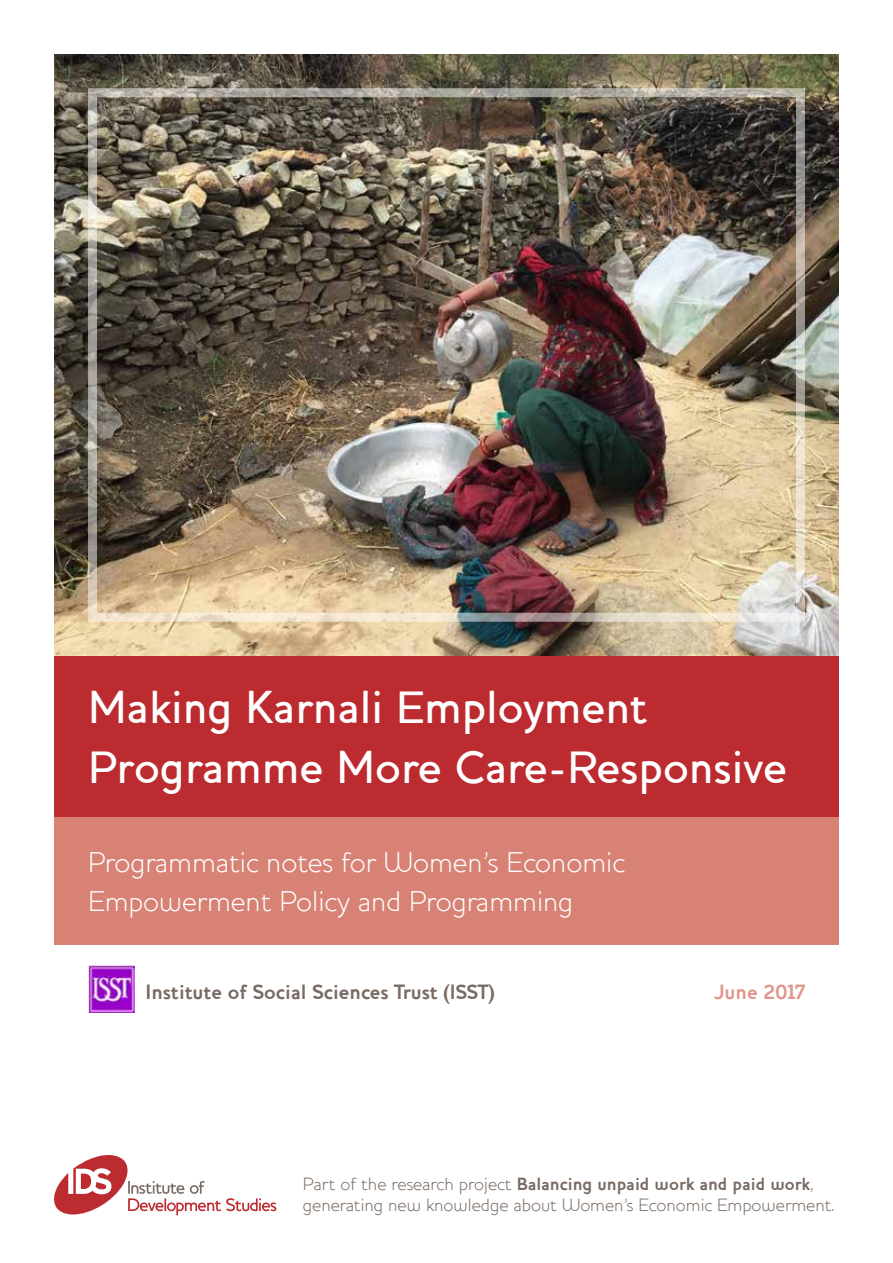
<style>
.page{position:relative;width:893px;height:1263px;background:#fff}
.page>*{position:absolute;margin:0;border:0;box-sizing:border-box;transform-origin:0 0}
.t1{font:500 46.95px/59.8px "Houschka";color:#fff}
.t2{font:300 28.95px/38.8px "Houschka";color:#fff}
.t3{font:700 21px "Houschka";color:#796b63}
.t4{font:700 21px "Houschka";color:#de978a}
.t5{font:300 18px/21.6px "Houschka";color:#796b63}
.s1{font-weight:700}
</style>
<div class="page">
<div style="left:54px;top:811px;width:785px;height:134px;background:#d78275"></div>
<div style="left:54px;top:645px;width:785px;height:172px;background:#bc2b30"></div>
<img style="left:54px;top:54px;width:785px;height:602px">
<svg style="left:54px;top:1155px;width:222px;height:60px"></svg>
<div style="left:88px;top:88px;width:717px;height:534px;border:9px solid #fff"></div>
<img style="left:88px;top:965px;width:47px;height:47px">
<h1 class="t1" style="left:88px;top:677px;width:701px">Making Karnali Employment<br>Programme More Care-Responsive</h1>
<h2 class="t2" style="left:88px;top:843px;width:539px">Programmatic notes for Women’s Economic<br>Empowerment Policy and Programming</h2>
<p class="t3" style="left:146px;top:979px;width:351px">Institute of Social Sciences Trust (ISST)</p>
<p class="t4" style="left:714px;top:979px;width:92px">June 2017</p>
<p class="t5" style="left:303px;top:1172px;width:534px">Part of the research project <span class="s1">Balancing unpaid work and paid work</span>, generating new knowledge about Women’s Economic Empowerment.</p>
</div>
